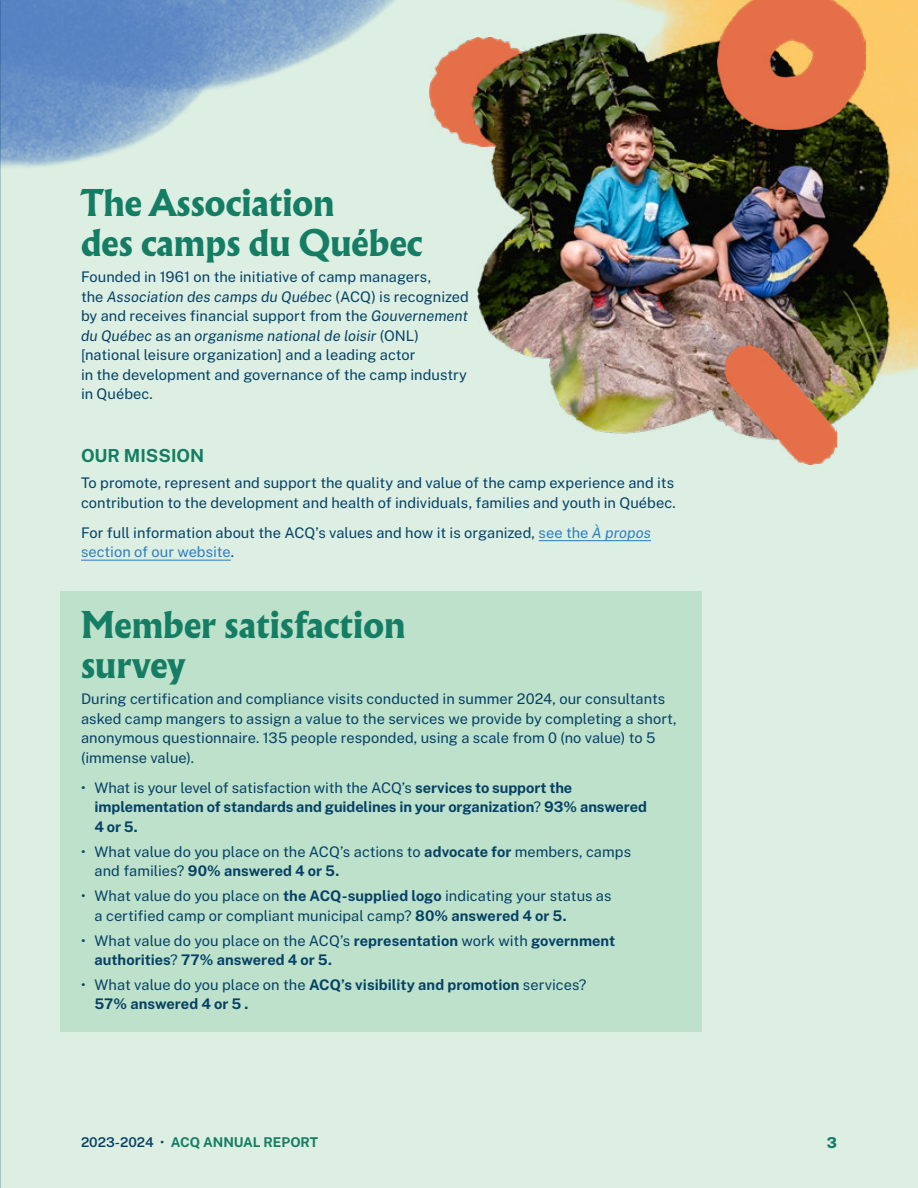
<style>
.page{position:relative;width:918px;height:1188px;background:#dcefe2}
.page>*{position:absolute;margin:0;border:0;box-sizing:border-box;transform-origin:0 0}
.H1___petit{font:900 33px/39.6px "Albertus Nova";color:#147d63}
.t1{font:700 18px "Public Sans";color:#147d63}
.t2{font:800 15px "Public Sans";color:#147d63}
.TXT___courant{font:14.7px/19.5px "Public Sans";color:#054166}
.t3{font:700 14.7px/19.5px "Public Sans";letter-spacing:-.005em;color:#054166}
.t4{font:700 13.5px "Public Sans";color:#147d63}
.s1{font-style:italic}
.s2{color:#2f7dc1}
.s3{font-style:italic;color:#2f7dc1}
.s4{font-weight:400}
.s5{font-weight:700}
.s6{font-weight:600;color:#054166}
.s7{font-weight:400;color:#054166}
</style>
<div class="page">
<div style="left:60px;top:591px;width:642px;height:440px;background:#bde1ca"></div>
<img style="left:0;top:0;width:430px;height:189px">
<img style="left:620px;top:0;width:298px;height:465px">
<hr style="left:539px;top:540px;width:112px;height:1px;background:#2f7dc1">
<hr style="left:81px;top:560px;width:150px;height:1px;background:#2f7dc1">
<img style="left:430px;top:40px;width:39px;height:104px">
<img style="left:469px;top:18px;width:426px;height:426px">
<img style="left:717px;top:0;width:149px;height:130px">
<img style="left:725px;top:345px;width:112px;height:119px">
<p class="H1___petit" style="left:81px;top:184px;width:343px">The Association<br>des camps du Québec</p>
<p class="TXT___courant" style="left:81px;top:266px;width:390px">Founded in 1961 on the initiative of camp managers,<br>the <span class="s1">Association des camps du Québec</span> (ACQ) is recognized by and receives financial support from the <span class="s1">Gouvernement du Québec</span> as an <span class="s1">organisme national de loisir</span> (ONL) [national leisure organization] and a leading actor<br>in the development and governance of the camp industry in Québec.</p>
<h2 class="t1" style="left:81px;top:442px;width:125px">OUR MISSION</h2>
<p class="TXT___courant" style="left:81px;top:472px;width:596px">To promote, represent and support the quality and value of the camp experience and its contribution to the development and health of individuals, families and youth in Québec.</p>
<p class="TXT___courant" style="left:81px;top:522px;width:571px">For full information about the ACQ’s values and how it is organized, <span class="s2">see the</span> <span class="s3">À propos </span><span class="s2">section of our website</span>.</p>
<p class="H1___petit" style="left:81px;top:606px;width:326px">Member satisfaction survey</p>
<p class="TXT___courant" style="left:81px;top:688px;width:597px">During certification and compliance visits conducted in summer 2024, our consultants asked camp mangers to assign a value to the services we provide by completing a short, anonymous questionnaire. 135 people responded, using a scale from 0 (no value) to 5 (immense value).</p>
<p class="t3" style="left:94px;top:777px;width:554px;text-indent:-14px"><span class="s4">• What is your level of satisfaction with the ACQ’s</span> services to support the implementation of standards and guidelines in your organization<span class="s4">?</span> 93% answered<br>4 or 5.</p>
<p class="TXT___courant" style="left:94px;top:841px;width:538px;text-indent:-14px">• What value do you place on the ACQ’s actions to <span class="s5">advocate for</span> members, camps and families? <span class="s5">90% answered 4 or 5.</span></p>
<p class="TXT___courant" style="left:94px;top:885px;width:519px;text-indent:-14px">• What value do you place on <span class="s5">the ACQ-supplied logo</span> indicating your status as a certified camp or compliant municipal camp? <span class="s5">80% answered 4 or 5.</span></p>
<p class="t3" style="left:94px;top:930px;width:522px;text-indent:-14px"><span class="s4">• What value do you place on the ACQ’s</span> representation <span class="s4">work with</span> government authorities<span class="s4">?</span> 77% answered 4 or 5.</p>
<p class="t3" style="left:94px;top:974px;width:493px;text-indent:-14px"><span class="s4">• What value do you place on the</span> ACQ’s visibility and promotion <span class="s4">services?<br></span>57% answered 4 or 5 .</p>
<p class="t4" style="left:81px;top:1132px;width:239px"><span class="s6">2023-2024</span> <span class="s7">•</span> ACQ ANNUAL REPORT</p>
<p class="t2" style="left:827px;top:1132px;width:12px">3</p>
</div>
